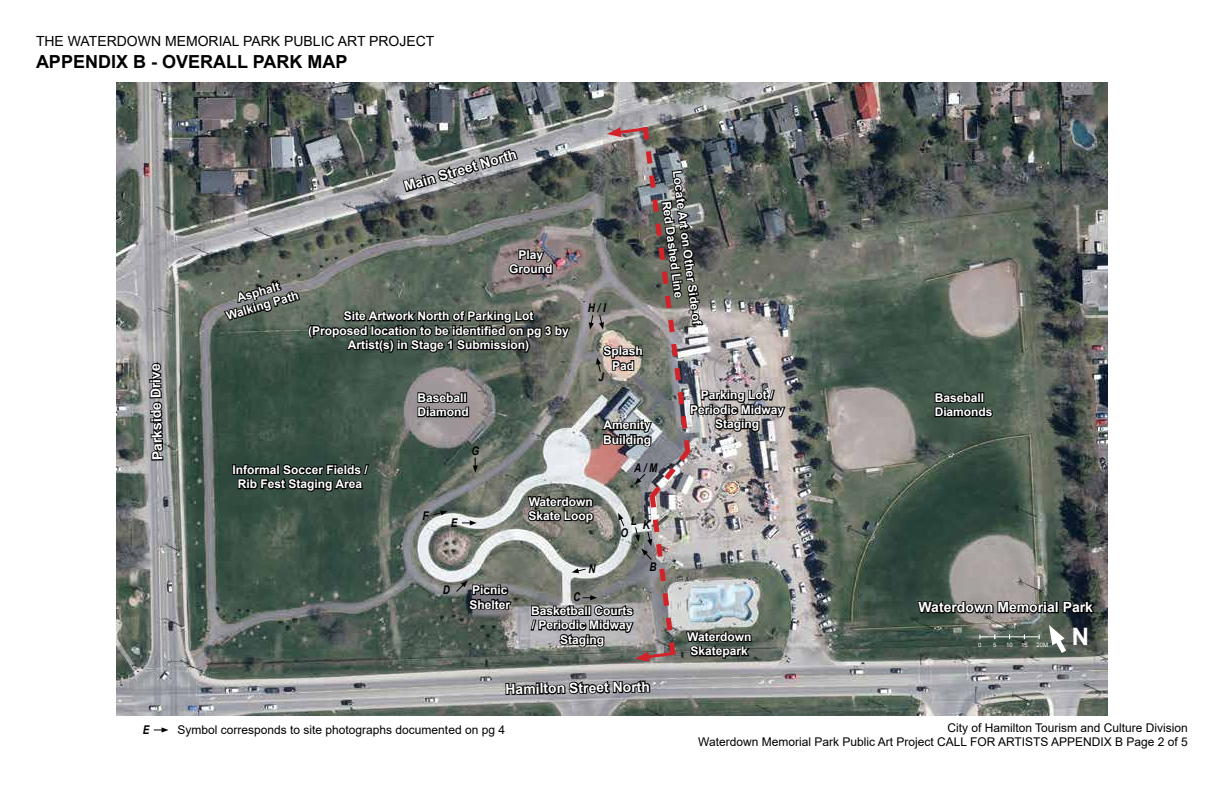
<style>
.page{position:relative;width:1224px;height:792px;background:#fff}
.page>*{position:absolute;margin:0;border:0;box-sizing:border-box;transform-origin:0 0}
.t1{font:700 24px "Arial";color:#fff}
.t2{font:700 18px "Arial";color:#000}
.t3{font:700 14px "Arial";color:#fff}
.t4{font:14px "Arial";color:#000}
.t5{font:700 12px/14.4px "Arial";color:#fff;text-align:center}
.t6{font:12px/14.4px "Arial";color:#000;text-align:right}
.t7{font:italic 700 12px "Arial Narrow";color:#000}
.t8{font:6px "Arial";color:#fff}
</style>
<div class="page">
<img style="left:117px;top:82px;width:990px;height:633px">
<svg style="left:148px;top:240px;width:17px;height:241px;background:#828286"></svg>
<svg style="left:916px;top:586px;width:181px;height:32px;background:#4e524e"></svg>
<svg style="left:1048px;top:625px;width:23px;height:34px"></svg>
<svg style="left:979px;top:635px;width:61px;height:4px"></svg>
<svg style="left:934px;top:386px;width:60px;height:33px;background:#242f28"></svg>
<svg style="left:154px;top:727px;width:15px;height:6px"></svg>
<img style="left:222px;top:122px;width:565px;height:594px">
<p class="t4" style="left:36px;top:32px;width:400px">THE WATERDOWN MEMORIAL PARK PUBLIC ART PROJECT</p>
<h2 class="t2" style="left:36px;top:49px;width:313px">APPENDIX B - OVERALL PARK MAP</h2>
<p class="t3" style="left:148px;top:461px;width:99px;rotate:-92deg">Parkside Drive</p>
<p class="t5" style="left:220px;top:296px;width:76px;rotate:-17deg">Asphalt<br>Walking Path</p>
<p class="t3" style="left:402px;top:177px;width:118px;rotate:-16deg">Main Street North</p>
<p class="t5" style="left:509px;top:248px;width:45px">Play<br>Ground</p>
<p class="t5" style="left:308px;top:309px;width:262px">Site Artwork North of Parking Lot<br>(Proposed location to be identified on pg 3 by<br>Artist(s) in Stage 1 Submission)</p>
<p class="t7" style="left:588px;top:299px;width:20px">H / I</p>
<p class="t5" style="left:603px;top:344px;width:41px">Splash<br>Pad</p>
<p class="t7" style="left:599px;top:368px;width:7px">J</p>
<p class="t5" style="left:685px;top:169px;width:157px;rotate:83deg">Locate Art on Other Side of<br>Red Dashed Line</p>
<p class="t5" style="left:690px;top:388px;width:96px">Parking Lot /<br>Periodic Midway</p>
<p class="t5" style="left:418px;top:391px;width:53px;text-align:left">Baseball<br>Diamond</p>
<p class="t5" style="left:935px;top:391px;width:59px;text-align:left">Baseball<br>Diamonds</p>
<p class="t5" style="left:232px;top:463px;width:137px">Informal Soccer Fields /<br>Rib Fest Staging Area</p>
<p class="t7" style="left:422px;top:507px;width:8px">F</p>
<p class="t7" style="left:451px;top:514px;width:8px">E</p>
<p class="t7" style="left:443px;top:580px;width:9px">D</p>
<p class="t7" style="left:471px;top:442px;width:9px">G</p>
<p class="t5" style="left:470px;top:583px;width:42px;text-align:left">Picnic<br>Shelter</p>
<p class="t5" style="left:529px;top:494px;width:66px;text-align:left">Waterdown<br>Skate Loop</p>
<p class="t5" style="left:603px;top:418px;width:49px">Amenity</p>
<p class="t5" style="left:715px;top:417px;width:46px">Staging</p>
<p class="t5" style="left:603px;top:432px;width:49px">Building</p>
<p class="t7" style="left:634px;top:459px;width:25px">A / M</p>
<p class="t7" style="left:631px;top:512px;width:8px">L</p>
<p class="t7" style="left:643px;top:516px;width:9px">K</p>
<p class="t7" style="left:621px;top:523px;width:9px">O</p>
<p class="t7" style="left:573px;top:588px;width:9px">C</p>
<p class="t7" style="left:589px;top:560px;width:9px">N</p>
<p class="t5" style="left:531px;top:604px;width:104px">Basketball Courts / Periodic Midway<br>Staging</p>
<p class="t7" style="left:650px;top:558px;width:9px">B</p>
<p class="t5" style="left:687px;top:630px;width:66px;text-align:left">Waterdown<br>Skatepark</p>
<p class="t3" style="left:505px;top:679px;width:146px;rotate:-1deg">Hamilton Street North</p>
<p class="t3" style="left:919px;top:597px;width:176px">Waterdown Memorial Park</p>
<p class="t8" style="left:978px;top:641px;width:5px">0</p>
<p class="t8" style="left:993px;top:641px;width:5px">5</p>
<p class="t8" style="left:1006px;top:641px;width:8px">10</p>
<p class="t8" style="left:1021px;top:641px;width:8px">15</p>
<p class="t8" style="left:1036px;top:641px;width:13px">20M</p>
<h1 class="t1" style="left:1072px;top:620px;width:19px">N</h1>
<p class="t7" style="left:143px;top:721px;width:8px">E</p>
<p class="t6" style="left:178px;top:723px;width:329px">Symbol corresponds to site photographs documented on pg 4</p>
<p class="t6" style="left:698px;top:720px;width:491px">City of Hamilton Tourism and Culture Division<br>Waterdown Memorial Park Public Art Project CALL FOR ARTISTS APPENDIX B Page 2 of 5</p>
</div>
